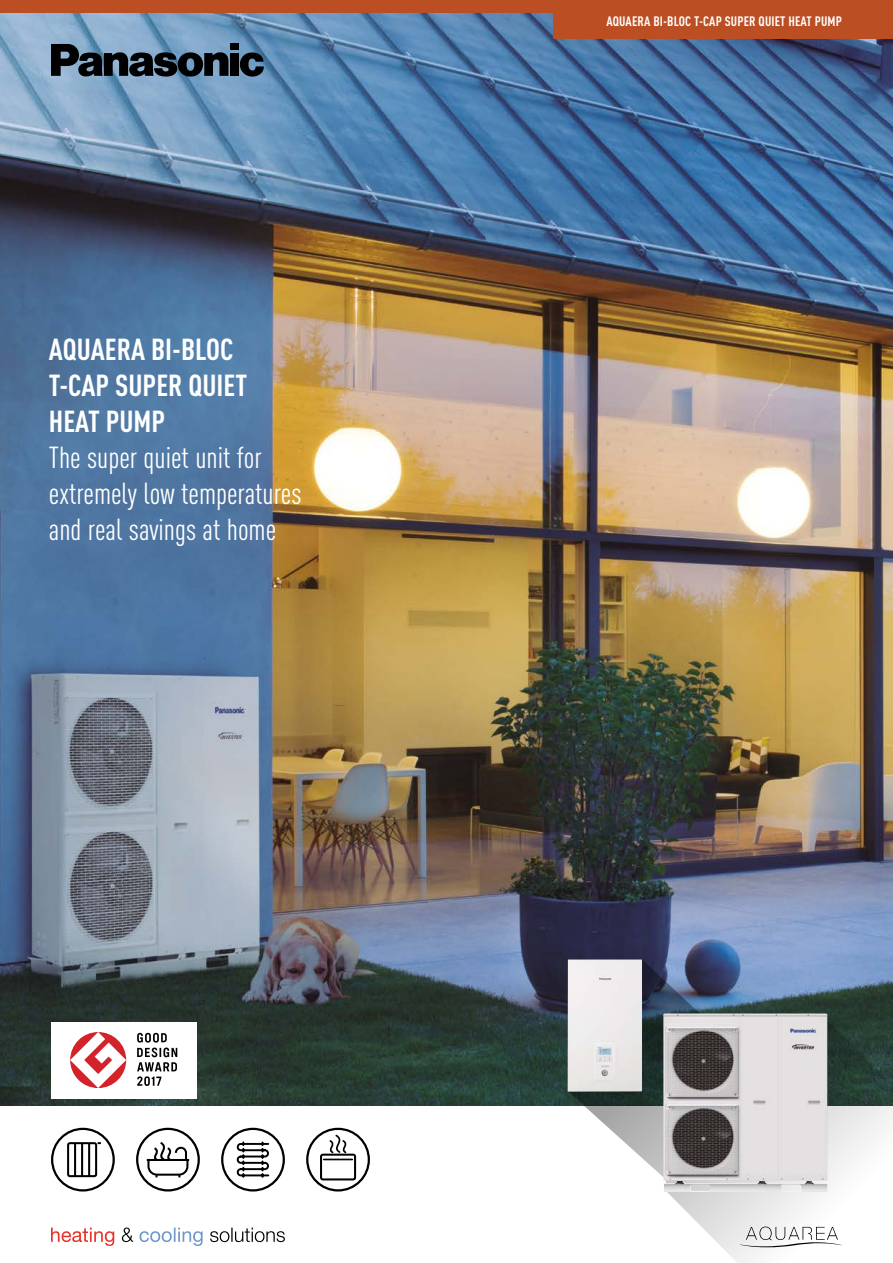
<style>
.page{position:relative;width:893px;height:1263px;background:#fff}
.page>*{position:absolute;margin:0;border:0;box-sizing:border-box;transform-origin:0 0}
.t1{font:30px/36px "DIN Cond";color:#fff}
.t2{font:700 30px/36px "DIN Cond";color:#fff}
.t3{font:700 13.5px "DIN Cond";letter-spacing:.01em;color:#fff}
</style>
<div class="page">
<img style="left:0;top:13px;width:893px;height:1093px">
<div style="left:51px;top:1022px;width:145px;height:76px;background:#fff"></div>
<svg style="left:240px;top:52px;width:24px;height:25px"></svg>
<div style="left:230px;top:44px;width:9px;height:6px;background:#000"></div>
<div style="left:230px;top:53px;width:9px;height:23px;background:#000"></div>
<svg style="left:51px;top:44px;width:177px;height:33px;background:#3c4d5d"></svg>
<svg style="left:210px;top:1227px;width:75px;height:15px"></svg>
<svg style="left:140px;top:1227px;width:63px;height:19px"></svg>
<svg style="left:122px;top:1227px;width:11px;height:15px"></svg>
<svg style="left:51px;top:1227px;width:63px;height:19px"></svg>
<div style="left:51px;top:1128px;width:64px;height:63px;border:2px solid #000;border-radius:50%"></div>
<div style="left:67px;top:1142px;width:30px;height:35px;border:2px solid #000;border-radius:2px"></div>
<hr style="left:81px;top:1143px;width:2px;height:33px;background:#000">
<hr style="left:88px;top:1143px;width:2px;height:33px;background:#000">
<hr style="left:74px;top:1143px;width:2px;height:33px;background:#000">
<svg style="left:145px;top:1140px;width:46px;height:39px"></svg>
<div style="left:136px;top:1128px;width:64px;height:63px;border:2px solid #000;border-radius:50%"></div>
<div style="left:306px;top:1128px;width:64px;height:63px;border:2px solid #000;border-radius:50%"></div>
<hr style="left:324px;top:1158px;width:28px;height:2px;background:#000">
<div style="left:320px;top:1153px;width:36px;height:27px;border:2px solid #000;border-radius:2px"></div>
<svg style="left:328px;top:1134px;width:20px;height:21px"></svg>
<div style="left:221px;top:1128px;width:64px;height:63px;border:2px solid #000;border-radius:50%"></div>
<svg style="left:236px;top:1141px;width:34px;height:37px"></svg>
<div style="left:554px;top:0;width:339px;height:38px;background:#bc4e24"></div>
<svg style="left:568px;top:959px;width:325px;height:304px"></svg>
<img style="left:568px;top:959px;width:74px;height:132px">
<img style="left:663px;top:1013px;width:165px;height:179px">
<svg style="left:740px;top:1226px;width:102px;height:21px"></svg>
<svg style="left:70px;top:1032px;width:56px;height:56px"></svg>
<svg style="left:137px;top:1033px;width:40px;height:53px"></svg>
<div style="left:0;top:0;width:893px;height:13px;background:#bc4e24"></div>
<p class="t2" style="left:49px;top:331px;width:200px">AQUAERA BI-BLOC<br>T-CAP SUPER QUIET<br>HEAT PUMP</p>
<p class="t1" style="left:49px;top:439px;width:254px">The super quiet unit for extremely low temperatures and real savings at home</p>
<p class="t3" style="left:606px;top:13px;width:237px">AQUAERA BI-BLOC T-CAP SUPER QUIET HEAT PUMP</p>
</div>
